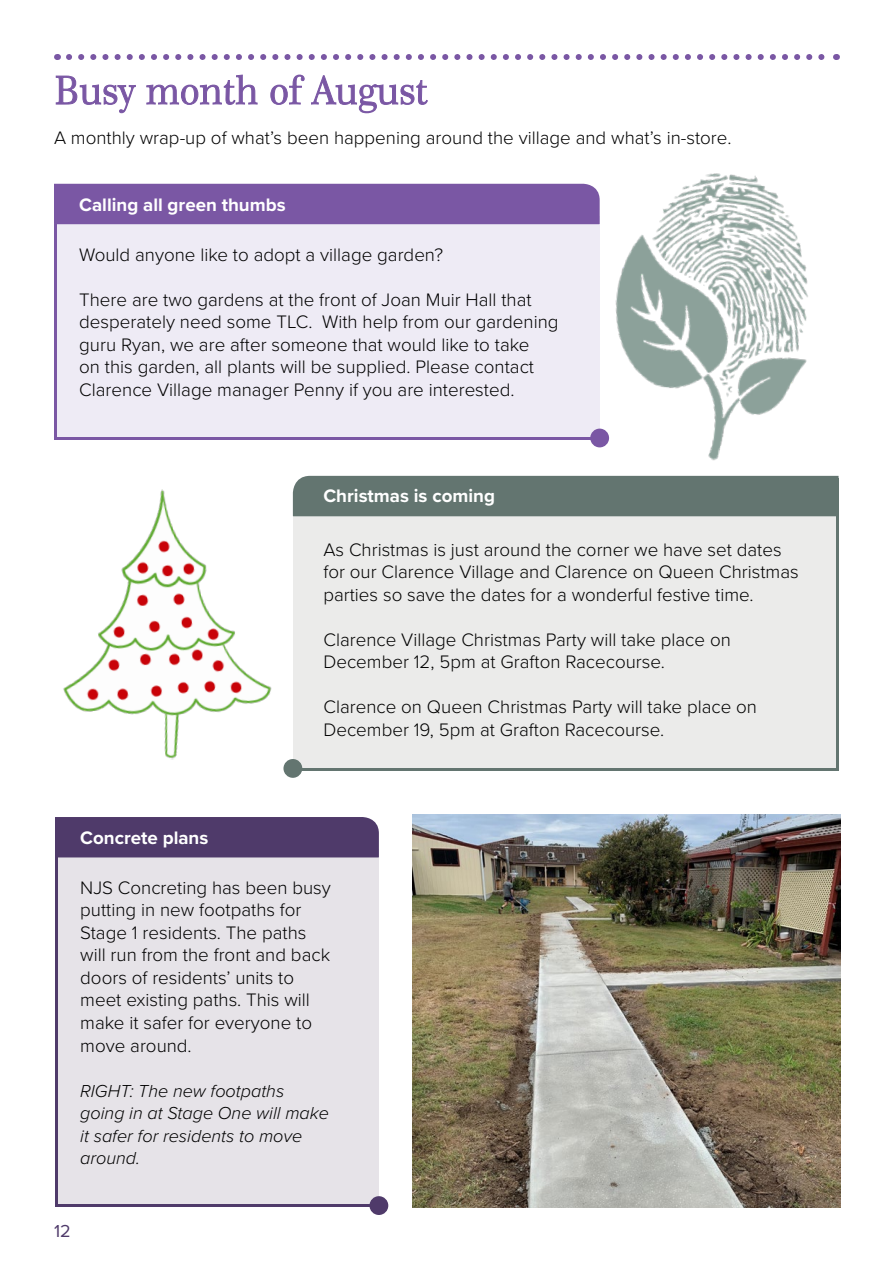
<style>
.page{position:relative;width:893px;height:1263px;background:#fff}
.page>*{position:absolute;margin:0;border:0;box-sizing:border-box;transform-origin:0 0}
.t1{font:300 18.75px/22.5px "Proxima Nova";color:#000}
.t2{font:700 18.75px "Proxima Nova";color:#fff}
.t3{font:italic 300 18px/22.5px "Proxima Nova";color:#000}
.t4{font:18px "Proxima Nova";color:#4f3a6a}
</style>
<div class="page">
<img style="left:412px;top:814px;width:428px;height:393px">
<svg style="left:56px;top:75px;width:371px;height:38px"></svg>
<svg style="left:69px;top:54px;width:756px;height:6px"></svg>
<div style="left:56px;top:216px;width:544px;height:222px;background:#eeebf5"></div>
<div style="left:54px;top:184px;width:530px;height:40px;background:#7a57a4"></div>
<hr style="left:54px;top:224px;width:2px;height:214px;background:#7a57a4">
<hr style="left:54px;top:437px;width:546px;height:2px;background:#7a57a4">
<img style="left:584px;top:173px;width:255px;height:305px">
<div style="left:293px;top:508px;width:545px;height:261px;background:#ebebea"></div>
<div style="left:293px;top:476px;width:545px;height:40px;background:#637570"></div>
<hr style="left:837px;top:478px;width:2px;height:291px;background:#637570">
<hr style="left:293px;top:768px;width:546px;height:3px;background:#637570">
<div style="left:283px;top:759px;width:19px;height:19px;background:#637570;border-radius:50%"></div>
<img style="left:63px;top:489px;width:229px;height:282px">
<div style="left:57px;top:849px;width:322px;height:358px;background:#e6e3e8"></div>
<div style="left:55px;top:817px;width:324px;height:40px;background:#4f3a6a"></div>
<hr style="left:55px;top:857px;width:2px;height:350px;background:#4f3a6a">
<hr style="left:55px;top:1204px;width:324px;height:3px;background:#4f3a6a">
<div style="left:369px;top:1196px;width:19px;height:19px;background:#4f3a6a;border-radius:50%"></div>
<p class="t1" style="left:54px;top:126px;width:679px">A monthly wrap-up of what’s been happening around the village and what’s in-store.</p>
<p class="t2" style="left:79px;top:191px;width:208px">Calling all green thumbs</p>
<p class="t1" style="left:79px;top:242px;width:365px">Would anyone like to adopt a village garden?</p>
<p class="t1" style="left:79px;top:287px;width:481px">There are two gardens at the front of Joan Muir Hall that desperately need some TLC. With help from our gardening guru Ryan, we are after someone that would like to take<br>on this garden, all plants will be supplied. Please contact Clarence Village manager Penny if you are interested.</p>
<p class="t2" style="left:323px;top:481px;width:173px">Christmas is coming</p>
<p class="t1" style="left:323px;top:537px;width:477px">As Christmas is just around the corner we have set dates for our Clarence Village and Clarence on Queen Christmas parties so save the dates for a wonderful festive time.</p>
<p class="t1" style="left:323px;top:627px;width:409px">Clarence Village Christmas Party will take place on<br>December 12, 5pm at Grafton Racecourse.</p>
<p class="t1" style="left:323px;top:695px;width:435px">Clarence on Queen Christmas Party will take place on<br>December 19, 5pm at Grafton Racecourse.</p>
<p class="t2" style="left:80px;top:824px;width:130px">Concrete plans</p>
<p class="t1" style="left:80px;top:875px;width:252px">NJS Concreting has been busy putting in new footpaths for<br>Stage 1 residents. The paths will run from the front and back doors of residents’ units to meet existing paths. This will make it safer for everyone to move around.</p>
<p class="t3" style="left:80px;top:1078px;width:250px">RIGHT: The new footpaths going in at Stage One will make it safer for residents to move around.</p>
<p class="t4" style="left:54px;top:1217px;width:18px">12</p>
</div>
